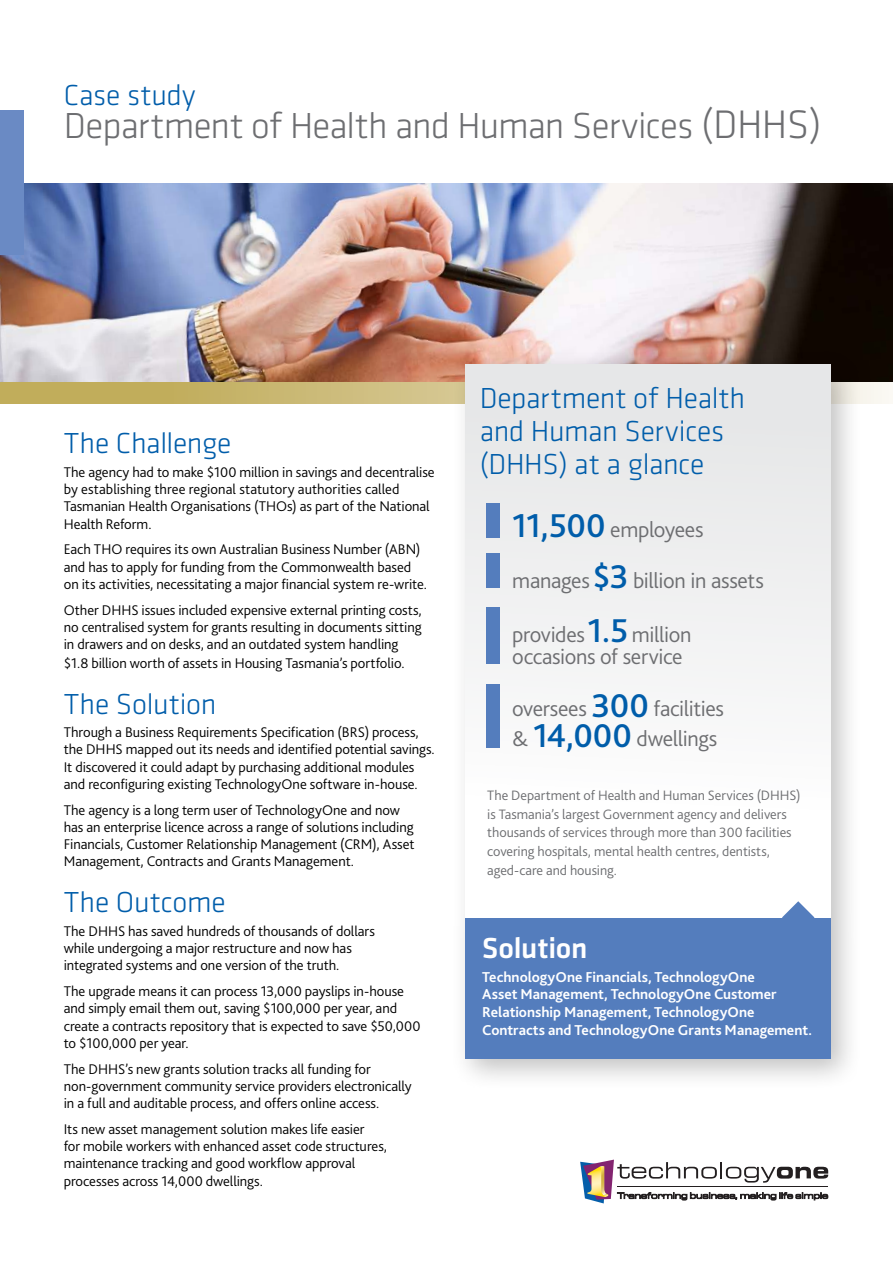
<style>
.page{position:relative;width:893px;height:1263px;background:#fff}
.page>*{position:absolute;margin:0;border:0;box-sizing:border-box;transform-origin:0 0}
.t1{font:300 37.5px "Klavika";letter-spacing:-.02em;color:#6d6e71}
.t2{font:300 30px/33px "Klavika";letter-spacing:-.01em;color:#005daa}
.t3{font:500 30px "Klavika";letter-spacing:-.01em;color:#fff}
.t4{font:300 22.5px/30px "Bliss 2";letter-spacing:-.02em;color:#6d6e71}
.t5{font:700 15px/17.7px "Bliss 2";color:#fff}
.t6{font:300 14.7px/17.2px "Bliss 2";letter-spacing:-.005em;color:#000}
.t7{font:300 14.25px/18.8px "Bliss 2";letter-spacing:-.005em;color:#6d6e71}
.s1{font-size:41.25px}
.s2{font-weight:500;font-size:34.5px;color:#005daa}
</style>
<div class="page">
<img style="left:0;top:184px;width:893px;height:199px">
<svg style="left:0;top:383px;width:893px;height:21px;background:#cab974"></svg>
<svg style="left:580px;top:1159px;width:248px;height:44px"></svg>
<div style="left:0;top:111px;width:23px;height:144px;background:#6a8ac4"></div>
<div style="left:450px;top:349px;width:413px;height:743px;background:#000;opacity:.25"></div>
<div style="left:466px;top:365px;width:364px;height:642px;background:linear-gradient(to right,#f3f4f4,#f3f3f4)"></div>
<div style="left:465px;top:918px;width:365px;height:141px;background:#547dbd"></div>
<div style="left:486px;top:684px;width:14px;height:63px;background:#547dbd"></div>
<div style="left:486px;top:554px;width:14px;height:34px;background:#547dbd"></div>
<div style="left:486px;top:503px;width:14px;height:34px;background:#547dbd"></div>
<div style="left:486px;top:607px;width:14px;height:57px;background:#547dbd"></div>
<svg style="left:782px;top:901px;width:32px;height:17px"></svg>
<h2 class="t2" style="left:64px;top:79px;width:133px">Case study</h2>
<h1 class="t1" style="left:64px;top:103px;width:759px">Department of Health and Human Services <span class="s1">(DHHS)</span></h1>
<h2 class="t2" style="left:64px;top:426px;width:169px">The Challenge</h2>
<p class="t6" style="left:64px;top:463px;width:372px">The agency had to make $100 million in savings and decentralise by establishing three regional statutory authorities called Tasmanian Health Organisations (THOs) as part of the National Health Reform.</p>
<p class="t6" style="left:64px;top:540px;width:365px">Each THO requires its own Australian Business Number (ABN) and has to apply for funding from the Commonwealth based on its activities, necessitating a major financial system re-write.</p>
<p class="t6" style="left:64px;top:601px;width:359px;text-align:justify">Other DHHS issues included expensive external printing costs, no centralised system for grants resulting in documents sitting in drawers and on desks, and an outdated system handling</p>
<p class="t6" style="left:64px;top:654px;width:342px">$1.8 billion worth of assets in Housing Tasmania’s portfolio.</p>
<h2 class="t2" style="left:64px;top:687px;width:154px">The Solution</h2>
<p class="t6" style="left:64px;top:723px;width:373px">Through a Business Requirements Specification (BRS) process, the DHHS mapped out its needs and identified potential savings.<br>It discovered it could adapt by purchasing additional modules and reconfiguring existing TechnologyOne software in-house.</p>
<p class="t6" style="left:64px;top:801px;width:352px">The agency is a long term user of TechnologyOne and now has an enterprise licence across a range of solutions including Financials, Customer Relationship Management (CRM), Asset Management, Contracts and Grants Management.</p>
<h2 class="t2" style="left:64px;top:885px;width:164px">The Outcome</h2>
<p class="t6" style="left:64px;top:922px;width:313px">The DHHS has saved hundreds of thousands of dollars while undergoing a major restructure and now has integrated systems and one version of the truth.</p>
<p class="t6" style="left:64px;top:982px;width:358px">The upgrade means it can process 13,000 payslips in-house and simply email them out, saving $100,000 per year, and create a contracts repository that is expected to save $50,000 to $100,000 per year.</p>
<p class="t6" style="left:64px;top:1060px;width:349px">The DHHS’s new grants solution tracks all funding for non-government community service providers electronically in a full and auditable process, and offers online access.</p>
<p class="t6" style="left:64px;top:1120px;width:325px">Its new asset management solution makes life easier<br>for mobile workers with enhanced asset code structures, maintenance tracking and good workflow approval processes across 14,000 dwellings.</p>
<h2 class="t2" style="left:480px;top:382px;width:267px">Department of Health and Human Services (DHHS) at a glance</h2>
<h3 class="t4" style="left:512px;top:514px;width:193px"><span class="s2">11,500</span> employees</h3>
<h3 class="t4" style="left:512px;top:565px;width:253px">manages <span class="s2">$3</span> billion in assets</h3>
<h3 class="t4" style="left:512px;top:622px;width:181px;line-height:22.5px">provides <span class="s2">1.5</span> million occasions of service</h3>
<h3 class="t4" style="left:512px;top:693px;width:213px">oversees <span class="s2">300</span> facilities &amp; <span class="s2">14,000</span> dwellings</h3>
<p class="t7" style="left:487px;top:785px;width:315px">The Department of Health and Human Services (DHHS) is Tasmania’s largest Government agency and delivers thousands of services through more than 300 facilities covering hospitals, mental health centres, dentists, aged-care and housing.</p>
<h2 class="t3" style="left:482px;top:927px;width:107px">Solution</h2>
<p class="t5" style="left:482px;top:967px;width:331px">TechnologyOne Financials, TechnologyOne<br>Asset Management, TechnologyOne Customer Relationship Management, TechnologyOne Contracts and TechnologyOne Grants Management.</p>
</div>
